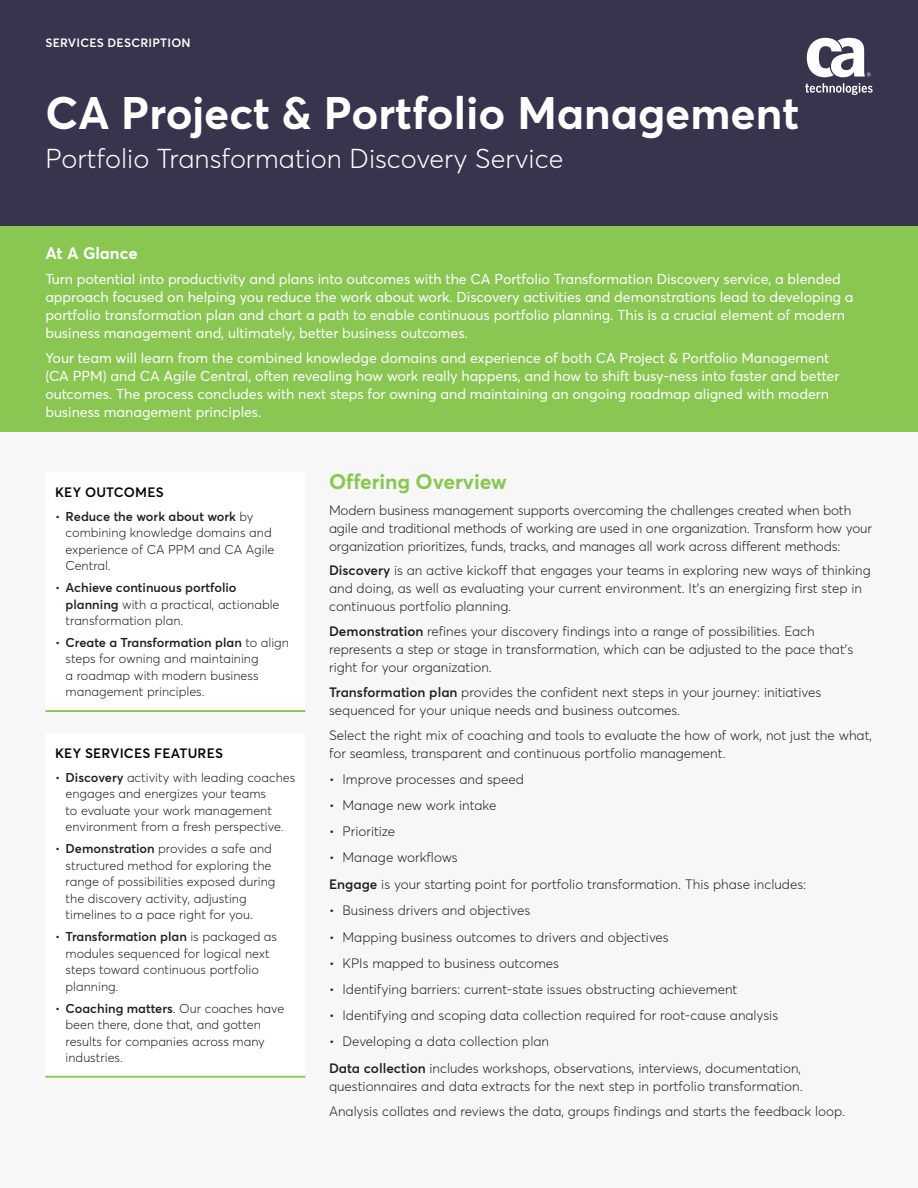
<style>
.page{position:relative;width:918px;height:1188px;background:#fff}
.page>*{position:absolute;margin:0;border:0;box-sizing:border-box;transform-origin:0 0}
.Document_Title{font:700 45px "Averta";color:#fff}
.Document_Subhead{font:300 27px "Averta";color:#fff}
.t1{font:700 21px "Averta";letter-spacing:-.005em;color:#89c652}
.At_A_Glance_Header{font:700 16.5px "Averta";color:#fff}
.At_A_Glance_Text{font:14.25px/18px "Averta";letter-spacing:-.005em;color:#fff}
.Body_Copy{font:300 13.5px/18px "Averta";color:#231f20}
.Key_B_F_Title{font:600 13.5px "Averta";letter-spacing:.015em;color:#040503}
.t2{font:300 12.75px/16.5px "Averta";color:#231f20}
.Cover_Eyebrow{font:600 12px "Averta";letter-spacing:.02em;color:#fff}
.s1{font-weight:600}
</style>
<div class="page">
<div style="left:0;top:397px;width:918px;height:791px;background:#f7f7f8"></div>
<div style="left:0;top:225px;width:918px;height:207px;background:#89c652"></div>
<div style="left:0;top:0;width:918px;height:226px;background:#37354d"></div>
<svg style="left:805px;top:83px;width:68px;height:12px"></svg>
<svg style="left:807px;top:38px;width:64px;height:39px"></svg>
<hr style="left:45px;top:710px;width:260px;height:2px;background:#89c652">
<hr style="left:45px;top:1076px;width:260px;height:2px;background:#89c652">
<p class="Cover_Eyebrow" style="left:45px;top:35px;width:147px">SERVICES DESCRIPTION</p>
<p class="Document_Title" style="left:45px;top:85px;width:755px">CA Project &amp; Portfolio Management</p>
<p class="Document_Subhead" style="left:45px;top:142px;width:520px">Portfolio Transformation Discovery Service</p>
<p class="At_A_Glance_Header" style="left:45px;top:243px;width:94px">At A Glance</p>
<p class="At_A_Glance_Text" style="left:45px;top:270px;width:810px">Turn potential into productivity and plans into outcomes with the CA Portfolio Transformation Discovery service, a blended approach focused on helping you reduce the work about work. Discovery activities and demonstrations lead to developing a portfolio transformation plan and chart a path to enable continuous portfolio planning. This is a crucial element of modern business management and, ultimately, better business outcomes.</p>
<p class="At_A_Glance_Text" style="left:45px;top:348px;width:796px">Your team will learn from the combined knowledge domains and experience of both CA Project &amp; Portfolio Management (CA PPM) and CA Agile Central, often revealing how work really happens, and how to shift busy-ness into faster and better outcomes. The process concludes with next steps for owning and maintaining an ongoing roadmap aligned with modern business management principles.</p>
<p class="Key_B_F_Title" style="left:55px;top:483px;width:110px">KEY OUTCOMES</p>
<p class="t2" style="left:66px;top:508px;width:210px;text-indent:-10px">• <span class="s1">Reduce the work about work</span> by combining knowledge domains and experience of CA PPM and CA Agile<br>Central.</p>
<p class="t2" style="left:66px;top:579px;width:215px;text-indent:-10px">• <span class="s1">Achieve continuous portfolio planning</span> with a practical, actionable transformation plan.</p>
<p class="t2" style="left:66px;top:634px;width:225px;text-indent:-10px">• <span class="s1">Create a Transformation plan</span> to align steps for owning and maintaining<br>a roadmap with modern business management principles.</p>
<p class="Key_B_F_Title" style="left:55px;top:745px;width:169px">KEY SERVICES FEATURES</p>
<p class="t2" style="left:66px;top:769px;width:231px;text-indent:-10px">• <span class="s1">Discovery</span> activity with leading coaches engages and energizes your teams<br>to evaluate your work management environment from a fresh perspective.</p>
<p class="t2" style="left:66px;top:841px;width:211px;text-indent:-10px">• <span class="s1">Demonstration</span> provides a safe and structured method for exploring the range of possibilities exposed during the discovery activity, adjusting timelines to a pace right for you.</p>
<p class="t2" style="left:66px;top:928px;width:213px;text-indent:-10px">• <span class="s1">Transformation plan</span> is packaged as modules sequenced for logical next steps toward continuous portfolio planning.</p>
<p class="t2" style="left:66px;top:1000px;width:220px;text-indent:-10px">• <span class="s1">Coaching matters</span>. Our coaches have been there, done that, and gotten results for companies across many industries.</p>
<p class="t1" style="left:329px;top:468px;width:180px">Offering Overview</p>
<p class="Body_Copy" style="left:329px;top:501px;width:545px">Modern business management supports overcoming the challenges created when both agile and traditional methods of working are used in one organization. Transform how your organization prioritizes, funds, tracks, and manages all work across different methods:</p>
<p class="Body_Copy" style="left:329px;top:561px;width:543px"><span class="s1">Discovery</span> is an active kickoff that engages your teams in exploring new ways of thinking and doing, as well as evaluating your current environment. It’s an energizing first step in continuous portfolio planning.</p>
<p class="Body_Copy" style="left:329px;top:622px;width:526px"><span class="s1">Demonstration</span> refines your discovery findings into a range of possibilities. Each represents a step or stage in transformation, which can be adjusted to the pace that’s right for your organization.</p>
<p class="Body_Copy" style="left:329px;top:683px;width:494px"><span class="s1">Transformation plan</span> provides the confident next steps in your journey: initiatives sequenced for your unique needs and business outcomes.</p>
<p class="Body_Copy" style="left:329px;top:726px;width:545px">Select the right mix of coaching and tools to evaluate the how of work, not just the what, for seamless, transparent and continuous portfolio management.</p>
<p class="Body_Copy" style="left:329px;top:770px;width:196px">• Improve processes and speed</p>
<p class="Body_Copy" style="left:329px;top:796px;width:169px">• Manage new work intake</p>
<p class="Body_Copy" style="left:329px;top:822px;width:68px">• Prioritize</p>
<p class="Body_Copy" style="left:329px;top:848px;width:130px">• Manage workflows</p>
<p class="Body_Copy" style="left:329px;top:876px;width:479px"><span class="s1">Engage</span> is your starting point for portfolio transformation. This phase includes:</p>
<p class="Body_Copy" style="left:329px;top:902px;width:203px">• Business drivers and objectives</p>
<p class="Body_Copy" style="left:329px;top:928px;width:341px">• Mapping business outcomes to drivers and objectives</p>
<p class="Body_Copy" style="left:329px;top:954px;width:232px">• KPIs mapped to business outcomes</p>
<p class="Body_Copy" style="left:329px;top:980px;width:410px">• Identifying barriers: current-state issues obstructing achievement</p>
<p class="Body_Copy" style="left:329px;top:1006px;width:451px">• Identifying and scoping data collection required for root-cause analysis</p>
<p class="Body_Copy" style="left:329px;top:1032px;width:222px">• Developing a data collection plan</p>
<p class="Body_Copy" style="left:329px;top:1060px;width:475px"><span class="s1">Data collection</span> includes workshops, observations, interviews, documentation, questionnaires and data extracts for the next step in portfolio transformation.</p>
<p class="Body_Copy" style="left:329px;top:1102px;width:518px">Analysis collates and reviews the data, groups findings and starts the feedback loop.</p>
</div>
